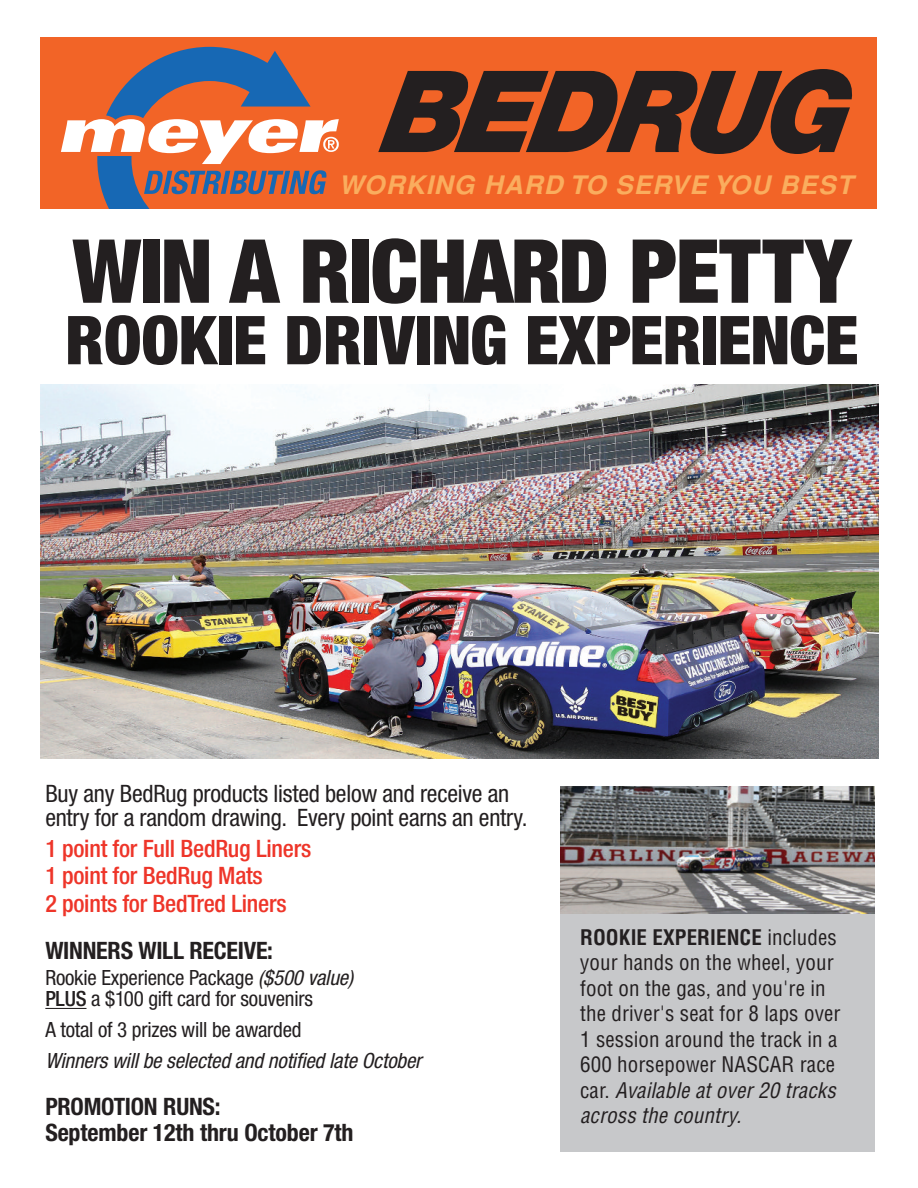
<style>
.page{position:relative;width:918px;height:1188px;background:#fff}
.page>*{position:absolute;margin:0;border:0;box-sizing:border-box;transform-origin:0 0}
.t1{font:900 condensed 88.5px "Helvetica Neue";letter-spacing:-.015em;color:#231f20}
.t2{font:900 condensed 67.5px "Helvetica Neue";letter-spacing:-.005em;color:#231f20}
.t3{font:italic 700 25.5px "Helvetica";letter-spacing:.04em;color:#faad5e}
.t4{font:condensed 24px/24px "Helvetica Neue";letter-spacing:-.01em;color:#231f20}
.t5{font:500 condensed 24px/27.5px "Helvetica Neue";letter-spacing:-.01em;color:#ee3529}
.t6{font:700 condensed 24px/25.8px "Helvetica Neue";letter-spacing:-.01em;color:#231f20}
.t7{font:condensed 21px/25.5px "Helvetica";letter-spacing:.005em;color:#231f20}
.t8{font:condensed 21px/21px "Helvetica Neue";letter-spacing:-.01em;color:#231f20}
.t9{font:italic condensed 21px "Helvetica Neue";letter-spacing:-.005em;color:#231f20}
.s1{font-style:italic}
.s2{font-weight:500}
.s3{font-weight:700}
</style>
<div class="page">
<div style="left:40px;top:38px;width:838px;height:171px;background:#f26427"></div>
<div style="left:560px;top:786px;width:315px;height:366px;background:#c7c8ca"></div>
<img style="left:40px;top:385px;width:838px;height:373px">
<svg style="left:378px;top:69px;width:474px;height:85px"></svg>
<hr style="left:45px;top:1008px;width:41px;height:1px;background:#231f20">
<img style="left:560px;top:786px;width:315px;height:127px">
<svg style="left:61px;top:47px;width:278px;height:161px"></svg>
<p class="t3" style="left:339px;top:170px;width:515px">WORKING HARD TO SERVE YOU BEST</p>
<h1 class="t1" style="left:73px;top:217px;width:780px">WIN A RICHARD PETTY</h1>
<h2 class="t2" style="left:65px;top:299px;width:795px">ROOKIE DRIVING EXPERIENCE</h2>
<p class="t4" style="left:45px;top:783px;width:484px">Buy any BedRug products listed below and receive an entry for a random drawing. Every point earns an entry.</p>
<p class="t5" style="left:45px;top:836px;width:267px">1 point for Full BedRug Liners<br>1 point for BedRug Mats<br>2 points for BedTred Liners</p>
<p class="t6" style="left:45px;top:940px;width:229px">WINNERS WILL RECEIVE:</p>
<p class="t8" style="left:45px;top:969px;width:309px">Rookie Experience Package <span class="s1">($500 value)<br></span><span class="s2">PLUS</span> a $100 gift card for souvenirs</p>
<p class="t8" style="left:45px;top:1021px;width:258px">A total of 3 prizes will be awarded</p>
<p class="t9" style="left:45px;top:1053px;width:378px">Winners will be selected and notified late October</p>
<p class="t6" style="left:45px;top:1096px;width:310px">PROMOTION RUNS:<br>September 12th thru October 7th</p>
<p class="t7" style="left:580px;top:925px;width:262px"><span class="s3">ROOKIE EXPERIENCE</span> includes your hands on the wheel, your foot on the gas, and you're in the driver's seat for 8 laps over<br>1 session around the track in a<br>600 horsepower NASCAR race car. <span class="s1">Available at over 20 tracks across the country.</span></p>
</div>
